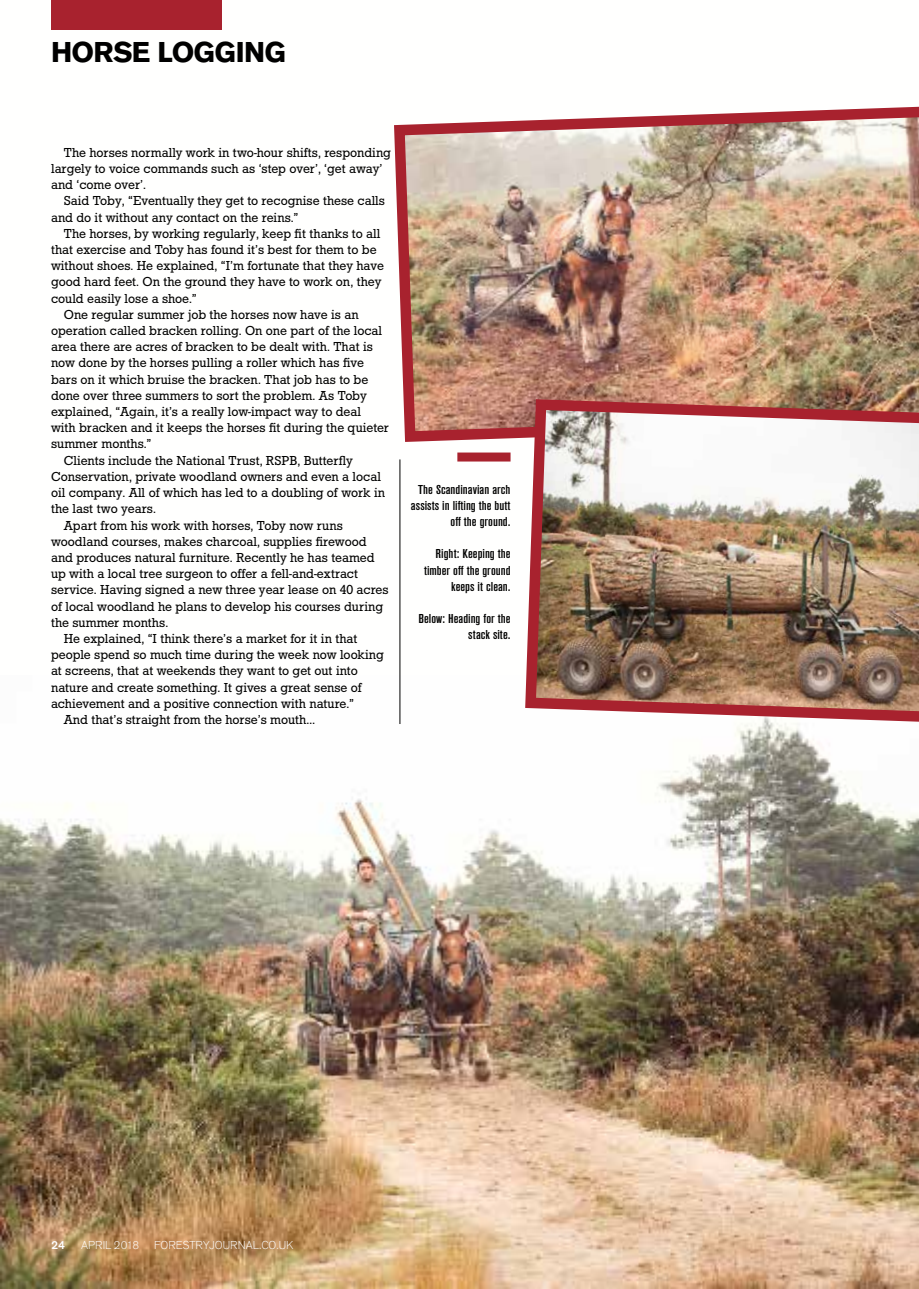
<style>
.page{position:relative;width:919px;height:1289px;background:#fff}
.page>*{position:absolute;margin:0;border:0;box-sizing:border-box;transform-origin:0 0}
.t1{font:700 30px "Ancona";letter-spacing:-.025em;color:#000}
.t2{font:13.5px/16.2px "Stafford";color:#000}
.t3{font:condensed 13.5px/16.2px "Ancona";color:#000;text-align:right;scale:1.2 1}
.t4{font:300 12px "Ancona";color:#fff}
.t5{font:600 12px "Ancona";color:#fff}
</style>
<div class="page">
<img style="left:0;top:675px;width:918px;height:613px">
<div style="left:51px;top:0;width:170px;height:30px;background:#a8222e"></div>
<hr style="left:399px;top:459px;width:1px;height:265px;background:#000">
<div style="left:457px;top:452px;width:53px;height:9px;background:#a8222e"></div>
<img style="left:394px;top:106px;width:524px;height:336px">
<img style="left:519px;top:394px;width:399px;height:333px">
<h1 class="t1" style="left:51px;top:35px;width:237px">HORSE LOGGING</h1>
<p class="t2" style="left:51px;top:144px;width:341px;text-indent:13px">The horses normally work in two-hour shifts, responding largely to voice commands such as ‘step over’, ‘get away’ and ‘come over’.</p>
<p class="t2" style="left:51px;top:193px;width:335px;text-indent:13px">Said Toby, “Eventually they get to recognise these calls and do it without any contact on the reins.”</p>
<p class="t2" style="left:64px;top:225px;width:318px">The horses, by working regularly, keep fit thanks to all</p>
<p class="t2" style="left:51px;top:242px;width:327px">that exercise and Toby has found it’s best for them to be</p>
<p class="t2" style="left:51px;top:258px;width:334px">without shoes. He explained, “I’m fortunate that they have</p>
<p class="t2" style="left:51px;top:274px;width:332px">good hard feet. On the ground they have to work on, they</p>
<p class="t2" style="left:51px;top:290px;width:147px">could easily lose a shoe.”</p>
<p class="t2" style="left:64px;top:306px;width:296px">One regular summer job the horses now have is an</p>
<p class="t2" style="left:51px;top:323px;width:332px">operation called bracken rolling. On one part of the local</p>
<p class="t2" style="left:51px;top:339px;width:323px">area there are acres of bracken to be dealt with. That is</p>
<p class="t2" style="left:51px;top:355px;width:314px">now done by the horses pulling a roller which has five</p>
<p class="t2" style="left:51px;top:371px;width:319px">bars on it which bruise the bracken. That job has to be</p>
<p class="t2" style="left:51px;top:387px;width:317px">done over three summers to sort the problem. As Toby</p>
<p class="t2" style="left:51px;top:404px;width:311px">explained, “Again, it’s a really low-impact way to deal</p>
<p class="t2" style="left:51px;top:420px;width:339px">with bracken and it keeps the horses fit during the quieter</p>
<p class="t2" style="left:51px;top:436px;width:102px">summer months.”</p>
<p class="t2" style="left:64px;top:452px;width:290px">Clients include the National Trust, RSPB, Butterfly</p>
<p class="t2" style="left:51px;top:468px;width:331px">Conservation, private woodland owners and even a local</p>
<p class="t2" style="left:51px;top:485px;width:335px">oil company. All of which has led to a doubling of work in</p>
<p class="t2" style="left:51px;top:501px;width:106px">the last two years.</p>
<p class="t2" style="left:64px;top:517px;width:280px">Apart from his work with horses, Toby now runs</p>
<p class="t2" style="left:51px;top:533px;width:317px">woodland courses, makes charcoal, supplies firewood</p>
<p class="t2" style="left:51px;top:549px;width:325px">and produces natural furniture. Recently he has teamed</p>
<p class="t2" style="left:51px;top:566px;width:308px">up with a local tree surgeon to offer a fell-and-extract</p>
<p class="t2" style="left:51px;top:582px;width:339px">service. Having signed a new three year lease on 40 acres</p>
<p class="t2" style="left:51px;top:598px;width:333px">of local woodland he plans to develop his courses during</p>
<p class="t2" style="left:51px;top:614px;width:119px">the summer months.</p>
<p class="t2" style="left:64px;top:630px;width:295px">He explained, “I think there’s a market for it in that</p>
<p class="t2" style="left:51px;top:647px;width:334px">people spend so much time during the week now looking</p>
<p class="t2" style="left:51px;top:663px;width:308px">at screens, that at weekends they want to get out into</p>
<p class="t2" style="left:51px;top:679px;width:312px">nature and create something. It gives a great sense of</p>
<p class="t2" style="left:51px;top:695px;width:304px">achievement and a positive connection with nature.”</p>
<p class="t2" style="left:64px;top:711px;width:253px">And that’s straight from the horse’s mouth…</p>
<p class="t3" style="left:411px;top:481px;width:85px">The Scandinavian arch assists in lifting the butt off the ground.</p>
<p class="t3" style="left:424px;top:546px;width:74px">Right: Keeping the timber off the ground keeps it clean.</p>
<p class="t3" style="left:418px;top:611px;width:78px">Below: Heading for the stack site.</p>
<p class="t5" style="left:51px;top:1238px;width:16px">24</p>
<p class="t4" style="left:81px;top:1238px;width:59px">APRIL 2018</p>
<p class="t4" style="left:154px;top:1238px;width:141px">FORESTRYJOURNAL.CO.UK</p>
</div>
